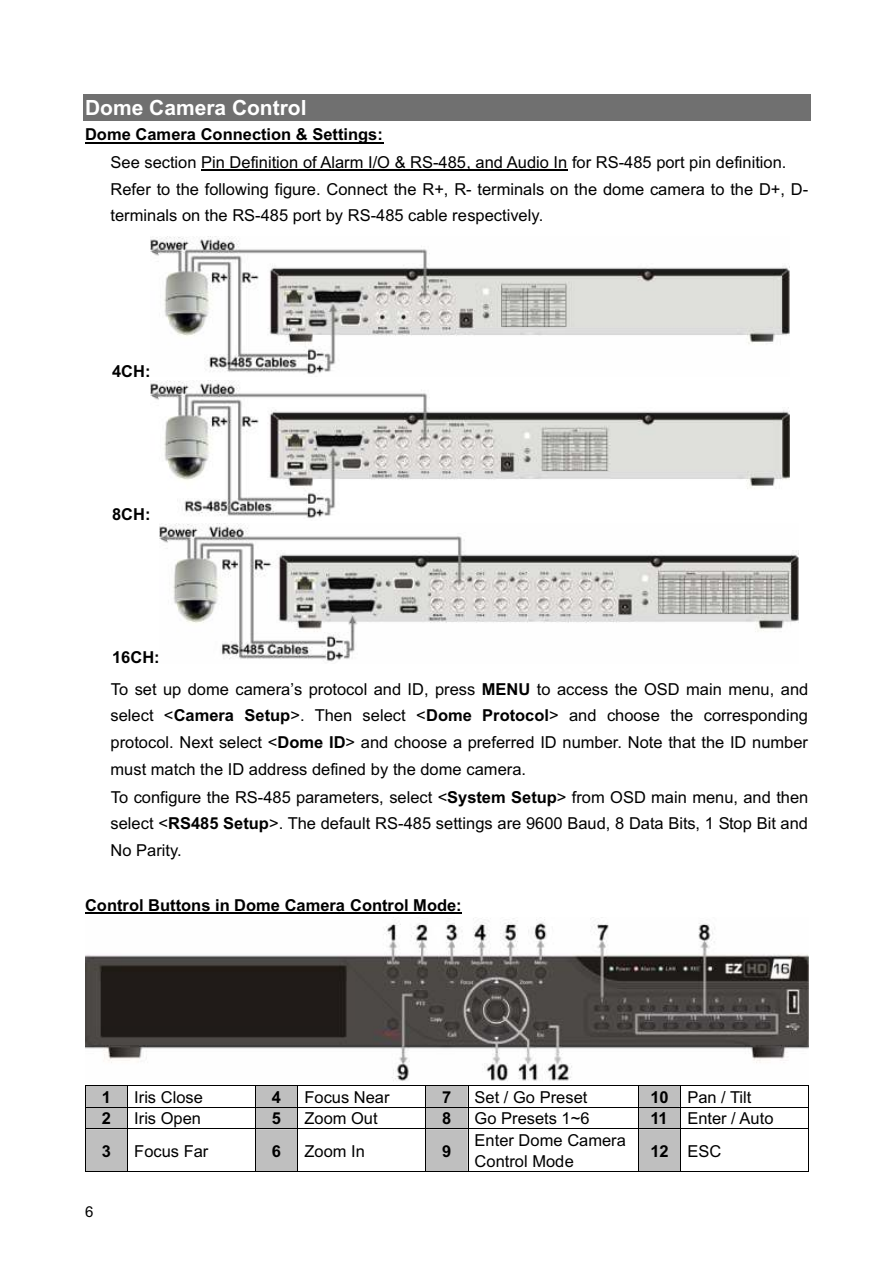
<style>
.page{position:relative;width:893px;height:1263px;background:#fff}
.page>*{position:absolute;margin:0;border:0;box-sizing:border-box;transform-origin:0 0}
.t1{font:700 21px "Arial";color:#fff}
.t2{font:16.5px/27px "Arial";color:#000}
.t3{font:700 16.5px "Arial";color:#000}
.t4{font:15px "Arial";color:#000}
.s1{font-weight:700}
</style>
<div class="page">
<div style="left:83px;top:94px;width:727px;height:27px;background:#707070"></div>
<hr style="left:85px;top:142px;width:298px;height:2px;background:#000">
<hr style="left:201px;top:169px;width:366px;height:2px;background:#000">
<img style="left:151px;top:237px;width:638px;height:138px">
<img style="left:151px;top:380px;width:638px;height:138px">
<img style="left:160px;top:523px;width:639px;height:139px">
<hr style="left:85px;top:912px;width:377px;height:2px;background:#000">
<img style="left:85px;top:918px;width:723px;height:163px">
<hr style="left:85px;top:1085px;width:383px;height:1px;background:#000">
<hr style="left:468px;top:1085px;width:170px;height:1px;background:#000">
<hr style="left:638px;top:1085px;width:170px;height:1px;background:#000">
<hr style="left:85px;top:1107px;width:383px;height:1px;background:#000">
<hr style="left:468px;top:1107px;width:170px;height:1px;background:#000">
<hr style="left:638px;top:1107px;width:170px;height:1px;background:#000">
<svg style="left:808px;top:1085px;width:1px;height:44px"></svg>
<div style="left:85px;top:1086px;width:43px;height:85px;background:#bfbfbf"></div>
<div style="left:87px;top:1140px;width:38px;height:21px;background:#bfbfbf"></div>
<div style="left:255px;top:1086px;width:43px;height:85px;background:#bfbfbf"></div>
<div style="left:257px;top:1140px;width:39px;height:21px;background:#bfbfbf"></div>
<div style="left:425px;top:1086px;width:43px;height:85px;background:#bfbfbf"></div>
<div style="left:427px;top:1140px;width:39px;height:21px;background:#bfbfbf"></div>
<div style="left:638px;top:1086px;width:43px;height:85px;background:#bfbfbf"></div>
<div style="left:640px;top:1140px;width:38px;height:21px;background:#bfbfbf"></div>
<hr style="left:85px;top:1129px;width:383px;height:1px;background:#000">
<hr style="left:468px;top:1129px;width:170px;height:1px;background:#000">
<hr style="left:638px;top:1129px;width:170px;height:1px;background:#000">
<hr style="left:85px;top:1129px;width:1px;height:43px;background:#000">
<hr style="left:85px;top:1171px;width:42px;height:1px;background:#000">
<hr style="left:127px;top:1129px;width:1px;height:43px;background:#000">
<hr style="left:128px;top:1171px;width:127px;height:1px;background:#000">
<hr style="left:255px;top:1129px;width:1px;height:43px;background:#000">
<hr style="left:256px;top:1171px;width:41px;height:1px;background:#000">
<hr style="left:297px;top:1129px;width:1px;height:43px;background:#000">
<hr style="left:298px;top:1171px;width:127px;height:1px;background:#000">
<hr style="left:425px;top:1129px;width:1px;height:43px;background:#000">
<hr style="left:426px;top:1171px;width:41px;height:1px;background:#000">
<hr style="left:467px;top:1129px;width:1px;height:43px;background:#000">
<hr style="left:468px;top:1171px;width:170px;height:1px;background:#000">
<hr style="left:638px;top:1129px;width:1px;height:43px;background:#000">
<hr style="left:638px;top:1171px;width:42px;height:1px;background:#000">
<hr style="left:680px;top:1129px;width:1px;height:43px;background:#000">
<hr style="left:681px;top:1171px;width:127px;height:1px;background:#000">
<hr style="left:808px;top:1129px;width:1px;height:43px;background:#000">
<p class="t1" style="left:85px;top:100px;width:223px">Dome Camera Control</p>
<p class="t3" style="left:85px;top:128px;width:299px">Dome Camera Connection &amp; Settings:</p>
<p class="t2" style="left:110px;top:150px;width:699px">See section Pin Definition of Alarm I/O &amp; RS-485, and Audio In for RS-485 port pin definition.<br>Refer to the following figure. Connect the R+, R- terminals on the dome camera to the D+, D&shy;terminals on the RS-485 port by RS-485 cable respectively.</p>
<p class="t3" style="left:112px;top:365px;width:40px">4CH:</p>
<p class="t3" style="left:112px;top:508px;width:40px">8CH:</p>
<p class="t2" style="left:111px;top:643px;width:699px;line-height:31.7px"><span class="s1">16CH:<br></span>To set up dome camera’s protocol and ID, press <span class="s1">MENU</span> to access the OSD main menu, and</p>
<p class="t2" style="left:111px;top:704px;width:699px">select &lt;<span class="s1">Camera Setup</span>&gt;. Then select &lt;<span class="s1">Dome Protocol</span>&gt; and choose the corresponding protocol. Next select &lt;<span class="s1">Dome ID</span>&gt; and choose a preferred ID number. Note that the ID number must match the ID address defined by the dome camera.<br>To configure the RS-485 parameters, select &lt;<span class="s1">System Setup</span>&gt; from OSD main menu, and then select &lt;<span class="s1">RS485 Setup</span>&gt;. The default RS-485 settings are 9600 Baud, 8 Data Bits, 1 Stop Bit and No Parity.</p>
<p class="t3" style="left:85px;top:899px;width:378px">Control Buttons in Dome Camera Control Mode:</p>
<p class="t3" style="left:102px;top:1091px;width:11px">1</p>
<p class="t2" style="left:134px;top:1085px;width:70px">Iris Close</p>
<p class="t3" style="left:272px;top:1091px;width:11px">4</p>
<p class="t2" style="left:304px;top:1085px;width:87px">Focus Near</p>
<p class="t3" style="left:442px;top:1091px;width:11px">7</p>
<p class="t2" style="left:474px;top:1085px;width:114px">Set / Go Preset</p>
<p class="t2" style="left:650px;top:1085px;width:103px"><span class="s1">10</span> Pan / Tilt</p>
<p class="t3" style="left:102px;top:1112px;width:11px">2</p>
<p class="t2" style="left:134px;top:1107px;width:68px">Iris Open</p>
<p class="t3" style="left:272px;top:1112px;width:11px">5</p>
<p class="t2" style="left:304px;top:1107px;width:75px">Zoom Out</p>
<p class="t3" style="left:442px;top:1112px;width:11px">8</p>
<p class="t2" style="left:474px;top:1107px;width:116px">Go Presets 1~6</p>
<p class="t2" style="left:650px;top:1107px;width:125px"><span class="s1">11</span> Enter / Auto</p>
<p class="t3" style="left:102px;top:1145px;width:11px">3</p>
<p class="t2" style="left:134px;top:1139px;width:76px">Focus Far</p>
<p class="t3" style="left:272px;top:1145px;width:11px">6</p>
<p class="t2" style="left:304px;top:1139px;width:62px">Zoom In</p>
<p class="t3" style="left:442px;top:1145px;width:11px">9</p>
<p class="t2" style="left:474px;top:1131px;width:153px;line-height:21px">Enter Dome Camera<br>Control Mode</p>
<p class="t2" style="left:650px;top:1139px;width:72px"><span class="s1">12</span> ESC</p>
<p class="t4" style="left:85px;top:1206px;width:10px">6</p>
</div>
